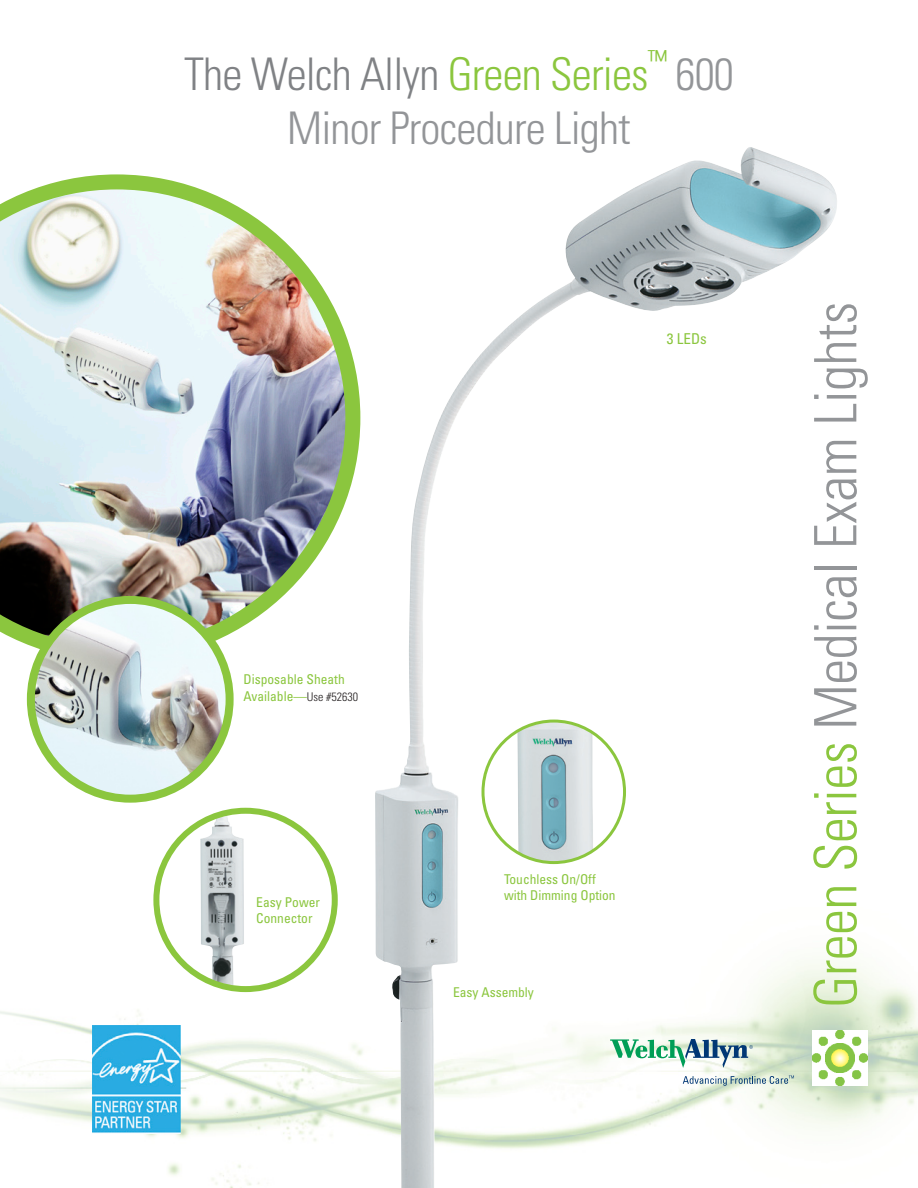
<style>
.page{position:relative;width:918px;height:1188px;background:#fff}
.page>*{position:absolute;margin:0;border:0;box-sizing:border-box;transform-origin:0 0}
.t1{font:300 condensed 58.5px "Univers";letter-spacing:-.01em;color:#939598}
.t2{font:300 condensed 45px "Univers";letter-spacing:-.02em;color:#808285}
.t3{font:300 condensed 45px "Univers";letter-spacing:-.02em;color:#939598}
.t4{font:300 condensed 26.25px "Univers";color:#8bc63e}
.t5{font:condensed 15px "Univers";color:#8bc63e}
.t6{font:condensed 13.5px/16.2px "Univers";color:#8bc63e}
.s1{color:#8bc63e}
.s2{font-weight:300;font-size:12px;color:#231f20}
</style>
<div class="page">
<img style="left:0;top:910px;width:918px;height:278px">
<img style="left:374px;top:147px;width:467px;height:1041px">
<div style="left:483px;top:721px;width:142px;height:142px;background:#fff;border-radius:50%"></div>
<img style="left:517px;top:721px;width:76px;height:142px">
<div style="left:482px;top:720px;width:144px;height:144px;border:3px solid #8bc63e;border-radius:50%"></div>
<img style="left:812px;top:1030px;width:55px;height:55px">
<svg style="left:610px;top:1039px;width:143px;height:29px"></svg>
<svg style="left:683px;top:1075px;width:111px;height:11px"></svg>
<img style="left:92px;top:1025px;width:89px;height:109px">
<img style="left:0;top:174px;width:360px;height:488px">
<img style="left:200px;top:813px;width:44px;height:175px">
<div style="left:153px;top:808px;width:185px;height:184px;border:6px solid #8bc63e;border-radius:50%"></div>
<img style="left:31px;top:600px;width:199px;height:199px;border-radius:99px">
<div style="left:27px;top:596px;width:207px;height:207px;border:8px solid #8bc63e;border-radius:50%"></div>
<p class="t4" style="left:648px;top:44px;width:20px">™</p>
<p class="t2" style="left:184px;top:47px;width:466px">The Welch Allyn <span class="s1">Green Series</span></p>
<p class="t3" style="left:287px;top:101px;width:345px">Minor Procedure Light</p>
<p class="t3" style="left:676px;top:47px;width:60px">600</p>
<p class="t5" style="left:667px;top:329px;width:41px">3 LEDs</p>
<p class="t6" style="left:244px;top:671px;width:116px">Disposable Sheath<br>Available—<span class="s2">Use #52630</span></p>
<p class="t6" style="left:256px;top:894px;width:65px">Easy Power<br>Connector</p>
<p class="t6" style="left:504px;top:871px;width:93px">Touchless On/Off</p>
<p class="t6" style="left:504px;top:887px;width:113px">with Dimming Option</p>
<p class="t6" style="left:453px;top:984px;width:82px">Easy Assembly</p>
<p class="t1" style="left:801px;top:1008px;width:708px;rotate:-90deg"><span class="s1">Green Series</span> Medical Exam Lights</p>
</div>
